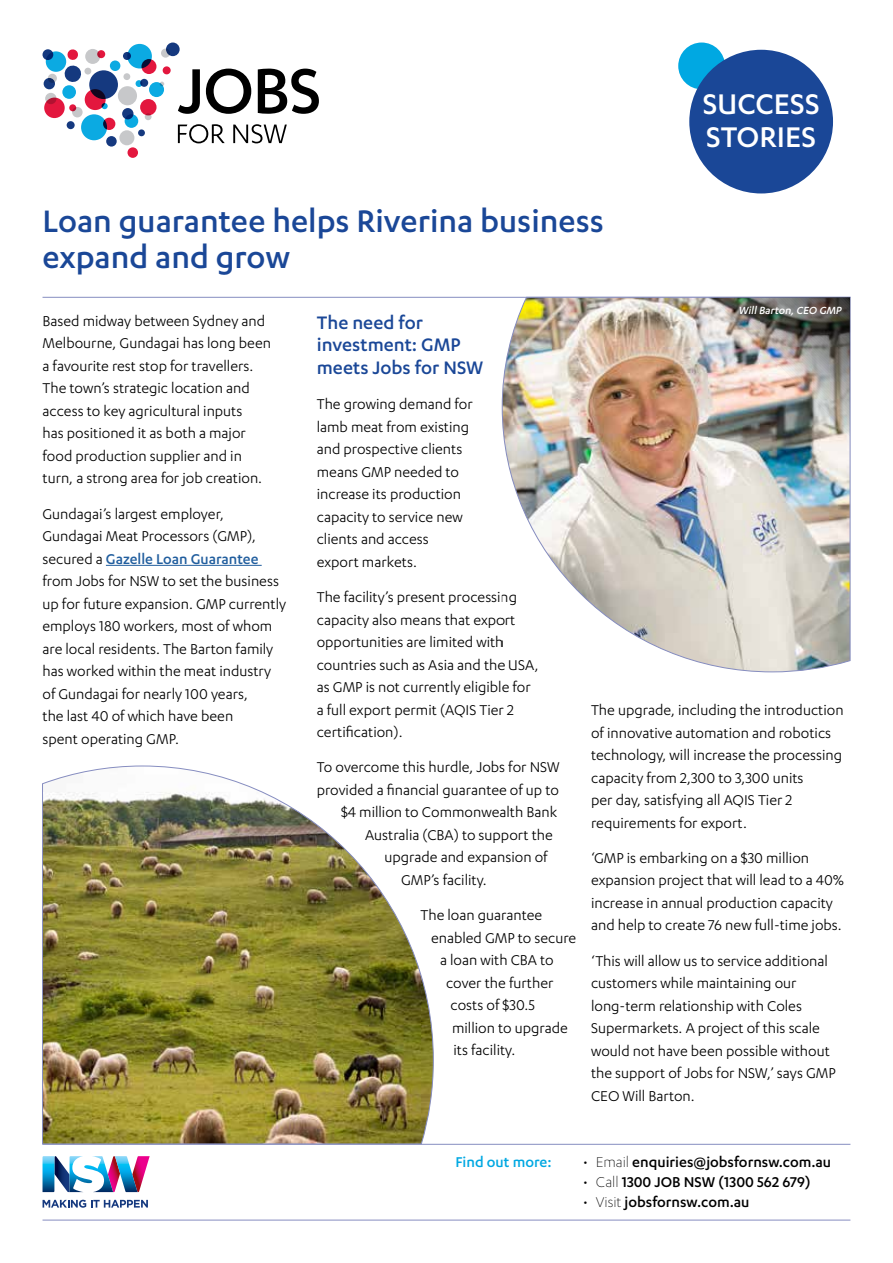
<style>
.page{position:relative;width:893px;height:1263px;background:#fff}
.page>*{position:absolute;margin:0;border:0;box-sizing:border-box;transform-origin:0 0}
.t1{font:500 36px/36px "Karbon";color:#1a4797}
.t2{font:500 33px/33px "Karbon";color:#fff}
.t3{font:500 21px/22.5px "Karbon";color:#1a4797}
.t4{font:16.5px/22.5px "Karbon";color:#000}
.t5{font:500 16.5px "Karbon";color:#000}
.t6{font:500 16.5px "Karbon";color:#00a8e2}
.t7{font:italic 500 12px "Karbon";color:#fff}
.s1{font-weight:500;color:#215e9e}
.s2{font-weight:300}
</style>
<div class="page">
<hr style="left:106px;top:565px;width:156px;height:1px;background:#215e9e">
<div style="left:85px;top:49px;width:15px;height:15px;background:#c7c8ca;border-radius:50%"></div>
<div style="left:72px;top:107px;width:11px;height:10px;background:#c7c8ca;border-radius:50%"></div>
<div style="left:119px;top:130px;width:15px;height:15px;background:#c7c8ca;border-radius:50%"></div>
<div style="left:48px;top:74px;width:9px;height:9px;background:#c7c8ca;border-radius:50%"></div>
<div style="left:118px;top:86px;width:19px;height:19px;background:#c7c8ca;border-radius:50%"></div>
<svg style="left:145px;top:113px;width:7px;height:7px"></svg>
<div style="left:84px;top:68px;width:7px;height:7px;background:#c7c8ca;border-radius:50%"></div>
<div style="left:123px;top:73px;width:7px;height:7px;background:#c7c8ca;border-radius:50%"></div>
<div style="left:161px;top:49px;width:9px;height:9px;background:#c7c8ca;border-radius:50%"></div>
<svg style="left:45px;top:93px;width:12px;height:11px"></svg>
<div style="left:81px;top:114px;width:26px;height:26px;background:#0baae2;border-radius:50%"></div>
<div style="left:46px;top:51px;width:20px;height:21px;background:#0baae2;border-radius:50%"></div>
<div style="left:149px;top:82px;width:15px;height:15px;background:#0baae2;border-radius:50%"></div>
<div style="left:136px;top:80px;width:6px;height:7px;background:#0baae2;border-radius:50%"></div>
<svg style="left:102px;top:103px;width:6px;height:6px"></svg>
<div style="left:62px;top:85px;width:14px;height:14px;background:#0baae2;border-radius:50%"></div>
<div style="left:125px;top:114px;width:13px;height:14px;background:#0baae2;border-radius:50%"></div>
<div style="left:110px;top:60px;width:10px;height:11px;background:#0baae2;border-radius:50%"></div>
<div style="left:127px;top:44px;width:25px;height:24px;background:#0baae2;border-radius:50%"></div>
<svg style="left:68px;top:49px;width:10px;height:11px"></svg>
<svg style="left:97px;top:50px;width:8px;height:8px"></svg>
<div style="left:163px;top:66px;width:8px;height:8px;background:#e3173e;border-radius:50%"></div>
<div style="left:89px;top:70px;width:29px;height:29px;background:#15397f;border-radius:50%"></div>
<svg style="left:141px;top:59px;width:15px;height:15px"></svg>
<svg style="left:69px;top:104px;width:7px;height:7px"></svg>
<div style="left:128px;top:147px;width:10px;height:11px;background:#e3173e;border-radius:50%"></div>
<svg style="left:103px;top:118px;width:12px;height:12px"></svg>
<div style="left:140px;top:99px;width:17px;height:16px;background:#e3173e;border-radius:50%"></div>
<svg style="left:44px;top:98px;width:21px;height:20px"></svg>
<svg style="left:44px;top:78px;width:11px;height:11px"></svg>
<svg style="left:123px;top:52px;width:8px;height:8px"></svg>
<div style="left:67px;top:121px;width:8px;height:8px;background:#15397f;border-radius:50%"></div>
<div style="left:138px;top:129px;width:7px;height:7px;background:#15397f;border-radius:50%"></div>
<svg style="left:43px;top:49px;width:10px;height:11px"></svg>
<svg style="left:140px;top:79px;width:8px;height:8px"></svg>
<svg style="left:85px;top:89px;width:21px;height:21px"></svg>
<svg style="left:122px;top:108px;width:11px;height:11px"></svg>
<div style="left:106px;top:136px;width:11px;height:11px;background:#15397f;border-radius:50%"></div>
<svg style="left:65px;top:66px;width:16px;height:16px"></svg>
<div style="left:166px;top:43px;width:14px;height:13px;background:#15397f;border-radius:50%"></div>
<svg style="left:178px;top:69px;width:141px;height:74px"></svg>
<svg style="left:43px;top:1200px;width:105px;height:8px"></svg>
<svg style="left:43px;top:1156px;width:107px;height:36px"></svg>
<hr style="left:43px;top:1220px;width:807px;height:1px;background:#868dc0">
<hr style="left:43px;top:1144px;width:807px;height:1px;background:#868dc0">
<hr style="left:43px;top:297px;width:807px;height:1px;background:#868dc0">
<div style="left:678px;top:43px;width:47px;height:46px;background:#00a8e2;border-radius:50%"></div>
<div style="left:689px;top:50px;width:144px;height:143px;background:#1a4797;border-radius:50%"></div>
<img style="left:502px;top:297px;width:348px;height:375px">
<img style="left:42px;top:765px;width:392px;height:380px">
<h1 class="t1" style="left:43px;top:202px;width:563px">Loan guarantee helps Riverina business expand and grow</h1>
<h2 class="t2" style="left:703px;top:87px;width:118px">SUCCESS<br>STORIES</h2>
<p class="t4" style="left:43px;top:309px;width:230px">Based midway between Sydney and Melbourne, Gundagai has long been a favourite rest stop for travellers.<br>The town’s strategic location and access to key agricultural inputs<br>has positioned it as both a major food production supplier and in turn, a strong area for job creation.</p>
<p class="t4" style="left:43px;top:502px;width:245px">Gundagai’s largest employer,<br>Gundagai Meat Processors (GMP), secured a <span class="s1">Gazelle Loan Guarantee </span>from Jobs for NSW to set the business up for future expansion. GMP currently employs 180 workers, most of whom are local residents. The Barton family has worked within the meat industry of Gundagai for nearly 100 years,<br>the last 40 of which have been<br>spent operating GMP.</p>
<p class="t3" style="left:317px;top:311px;width:168px">The need for investment: GMP meets Jobs for NSW</p>
<p class="t4" style="left:317px;top:392px;width:157px">The growing demand for lamb meat from existing and prospective clients means GMP needed to increase its production capacity to service new clients and access export markets.</p>
<p class="t4" style="left:317px;top:585px;width:223px">The facility’s present processing capacity also means that export opportunities are limited with countries such as Asia and the USA, as GMP is not currently eligible for a full export permit (AQIS Tier 2 certification).</p>
<p class="t4" style="left:317px;top:755px;width:244px">To overcome this hurdle, Jobs for NSW</p>
<p class="t4" style="left:317px;top:778px;width:244px">provided a financial guarantee of up to</p>
<p class="t4" style="left:341px;top:801px;width:218px">$4 million to Commonwealth Bank</p>
<p class="t4" style="left:365px;top:823px;width:189px">Australia (CBA) to support the</p>
<p class="t4" style="left:385px;top:846px;width:165px">upgrade and expansion of</p>
<p class="t4" style="left:401px;top:868px;width:87px">GMP’s facility.</p>
<p class="t4" style="left:421px;top:903px;width:123px">The loan guarantee</p>
<p class="t4" style="left:431px;top:926px;width:147px">enabled GMP to secure</p>
<p class="t4" style="left:440px;top:948px;width:115px">a loan with CBA to</p>
<p class="t4" style="left:446px;top:971px;width:109px">cover the further</p>
<p class="t4" style="left:451px;top:993px;width:86px">costs of $30.5</p>
<p class="t4" style="left:452px;top:1016px;width:117px">million to upgrade</p>
<p class="t4" style="left:454px;top:1038px;width:63px">its facility.</p>
<p class="t7" style="left:738px;top:304px;width:107px">WillBarton,CEO GMP</p>
<p class="t4" style="left:591px;top:698px;width:254px">The upgrade, including the introduction of innovative automation and robotics technology, will increase the processing capacity from 2,300 to 3,300 units<br>per day, satisfying all AQIS Tier 2 requirements for export.</p>
<p class="t4" style="left:591px;top:846px;width:255px">‘GMP is embarking on a $30 million expansion project that will lead to a 40% increase in annual production capacity and help to create 76 new full-time jobs.</p>
<p class="t4" style="left:591px;top:949px;width:246px">‘This will allow us to service additional customers while maintaining our long-term relationship with Coles Supermarkets. A project of this scale would not have been possible without the support of Jobs for NSW,’ says GMP CEO Will Barton.</p>
<p class="t6" style="left:455px;top:1153px;width:98px">Find out more:</p>
<p class="t5" style="left:583px;top:1153px;width:250px"><span class="s2">• Email</span> enquiries@jobsfornsw.com.au</p>
<p class="t5" style="left:583px;top:1172px;width:229px"><span class="s2">• Call</span> 1300 JOB NSW (1300 562 679)</p>
<p class="t5" style="left:583px;top:1192px;width:168px"><span class="s2">• Visit</span> jobsfornsw.com.au</p>
</div>
